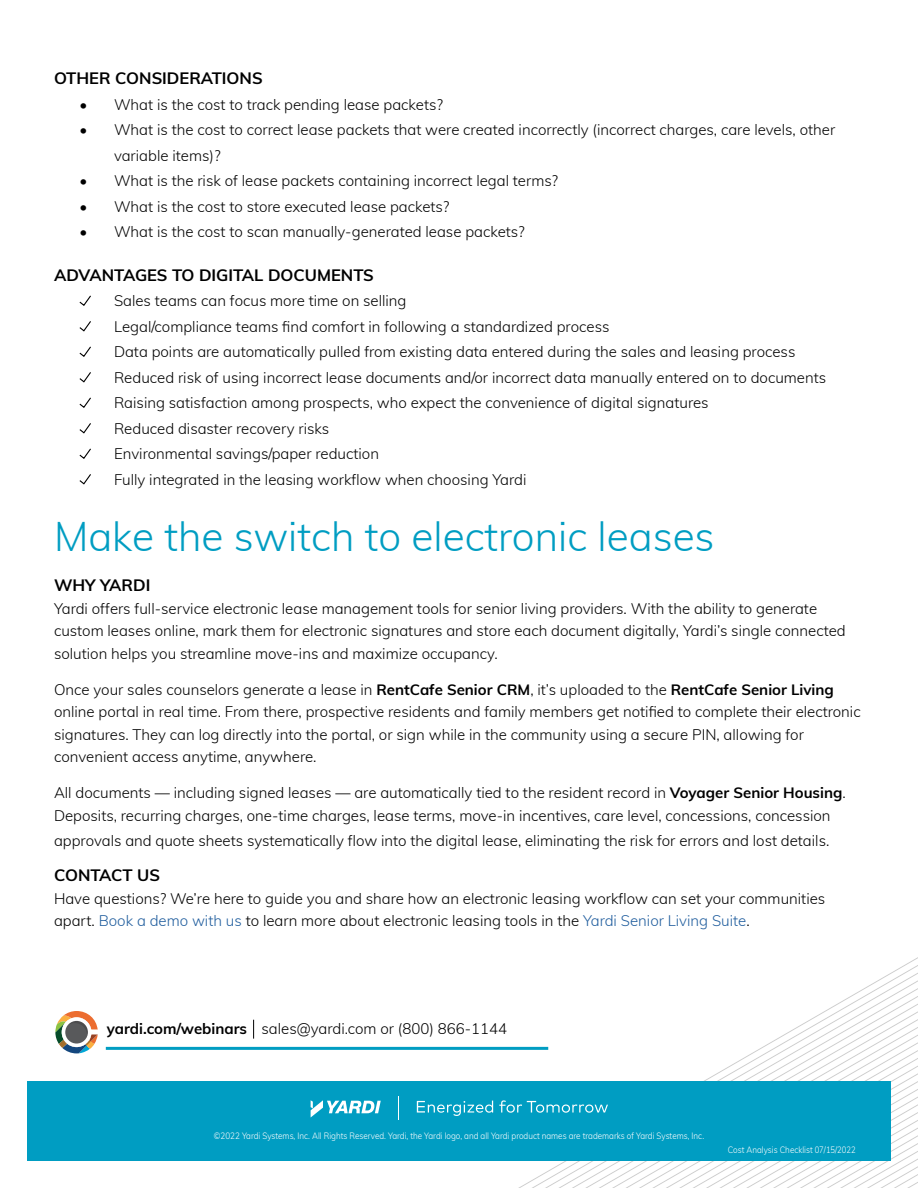
<style>
.page{position:relative;width:918px;height:1188px;background:#fff}
.page>*{position:absolute;margin:0;border:0;box-sizing:border-box;transform-origin:0 0}
.t1{font:300 40.5px "Muli";color:#009dc2}
.t2{font:700 16.5px "Muli";color:#000}
.t3{font:300 15px/25.5px "Muli";color:#000}
.t4{font:300 9px "Muli";color:#fff;scale:.9 1}
.s1{font-weight:700}
.s2{color:#215e9e}
</style>
<div class="page">
<svg style="left:198px;top:957px;width:720px;height:231px"></svg>
<div style="left:27px;top:1081px;width:864px;height:80px;background:#009dc2"></div>
<svg style="left:311px;top:1100px;width:70px;height:17px"></svg>
<svg style="left:417px;top:1100px;width:191px;height:16px"></svg>
<svg style="left:398px;top:1096px;width:1px;height:24px"></svg>
<svg style="left:79px;top:295px;width:12px;height:11px"></svg>
<svg style="left:79px;top:321px;width:12px;height:11px"></svg>
<svg style="left:79px;top:346px;width:12px;height:11px"></svg>
<svg style="left:79px;top:372px;width:12px;height:11px"></svg>
<svg style="left:79px;top:397px;width:12px;height:11px"></svg>
<svg style="left:79px;top:423px;width:12px;height:11px"></svg>
<svg style="left:79px;top:448px;width:12px;height:11px"></svg>
<svg style="left:79px;top:474px;width:12px;height:11px"></svg>
<svg style="left:253px;top:1020px;width:1px;height:19px"></svg>
<hr style="left:106px;top:1047px;width:442px;height:3px;background:#009dc2">
<svg style="left:55px;top:1011px;width:43px;height:42px"></svg>
<p class="t2" style="left:54px;top:66px;width:210px">OTHER CONSIDERATIONS</p>
<p class="t3" style="left:80px;top:91px;width:365px">• What is the cost to track pending lease packets?</p>
<p class="t3" style="left:114px;top:116px;width:723px;text-indent:-34px">• What is the cost to correct lease packets that were created incorrectly (incorrect charges, care levels, other variable items)?</p>
<p class="t3" style="left:80px;top:167px;width:480px">• What is the risk of lease packets containing incorrect legal terms?</p>
<p class="t3" style="left:80px;top:193px;width:372px">• What is the cost to store executed lease packets?</p>
<p class="t3" style="left:80px;top:218px;width:447px">• What is the cost to scan manually-generated lease packets?</p>
<p class="t2" style="left:54px;top:263px;width:321px">ADVANTAGES TO DIGITAL DOCUMENTS</p>
<p class="t3" style="left:114px;top:287px;width:714px">Sales teams can focus more time on selling<br>Legal/compliance teams find comfort in following a standardized process<br>Data points are automatically pulled from existing data entered during the sales and leasing process Reduced risk of using incorrect lease documents and/or incorrect data manually entered on to documents Raising satisfaction among prospects, who expect the convenience of digital signatures<br>Reduced disaster recovery risks<br>Environmental savings/paper reduction<br>Fully integrated in the leasing workflow when choosing Yardi</p>
<h1 class="t1" style="left:54px;top:507px;width:662px">Make the switch to electronic leases</h1>
<p class="t2" style="left:54px;top:573px;width:98px">WHY YARDI</p>
<p class="t3" style="left:54px;top:596px;width:793px;line-height:22.5px">Yardi offers full-service electronic lease management tools for senior living providers. With the ability to generate custom leases online, mark them for electronic signatures and store each document digitally, Yardi’s single connected solution helps you streamline move-ins and maximize occupancy.</p>
<p class="t3" style="left:54px;top:677px;width:808px;line-height:22.5px">Once your sales counselors generate a lease in <span class="s1">RentCafe Senior CRM</span>, it’s uploaded to the <span class="s1">RentCafe Senior Living </span>online portal in real time. From there, prospective residents and family members get notified to complete their electronic signatures. They can log directly into the portal, or sign while in the community using a secure PIN, allowing for convenient access anytime, anywhere.</p>
<p class="t3" style="left:54px;top:781px;width:793px;line-height:22.5px">All documents — including signed leases — are automatically tied to the resident record in <span class="s1">Voyager Senior Housing</span>.<br>Deposits, recurring charges, one-time charges, lease terms, move-in incentives, care level, concessions, concession</p>
<p class="t3" style="left:54px;top:827px;width:777px">approvals and quote sheets systematically flow into the digital lease, eliminating the risk for errors and lost details.</p>
<p class="t2" style="left:54px;top:863px;width:107px">CONTACT US</p>
<p class="t3" style="left:54px;top:887px;width:773px;line-height:22.5px">Have questions? We’re here to guide you and share how an electronic leasing workflow can set your communities apart. <span class="s2">Book a demo with us</span> to learn more about electronic leasing tools in the <span class="s2">Yardi Senior Living Suite</span>.</p>
<p class="t3" style="left:107px;top:1015px;width:402px"><span class="s1">yardi.com/webinars</span> sales@yardi.com or (800) 866-1144</p>
<p class="t4" style="left:214px;top:1129px;width:546px">©2022 Yardi Systems, Inc. All Rights Reserved. Yardi, the Yardi logo, and all Yardi product names are trademarks of Yardi Systems, Inc.</p>
<p class="t4" style="left:728px;top:1143px;width:144px">Cost Analysis Checklist 07/15/2022</p>
</div>
